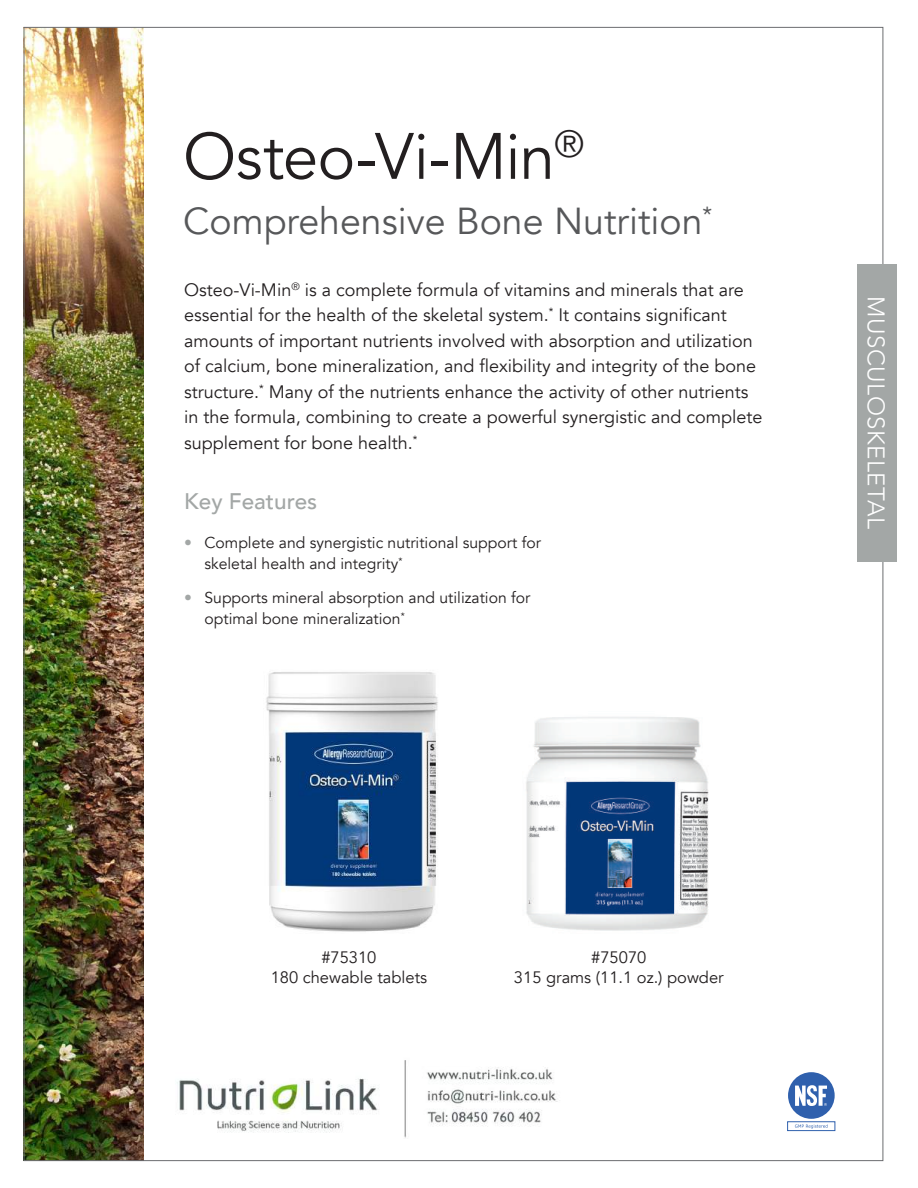
<style>
.page{position:relative;width:918px;height:1188px;background:#fff}
.page>*{position:absolute;margin:0;border:0;box-sizing:border-box;transform-origin:0 0}
.t1{font:64.8px "Avenir";letter-spacing:-.01em;color:#231f20}
.t2{font:37.5px "Avenir";color:#57585a}
.t3{font:300 24px "Avenir";letter-spacing:.02em;color:#fff}
.t4{font:500 22.5px "Avenir";color:#a3a7a6}
.t5{font:18px/25.5px "Avenir";color:#231f20}
.t6{font:16.5px/19.8px "Avenir";color:#231f20;text-align:center}
.t7{font:15.75px/21px "Avenir";color:#231f20}
.s1{color:#a3a7a6}
</style>
<div class="page">
<img style="left:266px;top:672px;width:172px;height:260px">
<img style="left:526px;top:717px;width:183px;height:214px">
<div style="left:788px;top:1072px;width:47px;height:47px;background:#2f60ad;border-radius:50%"></div>
<div style="left:787px;top:1121px;width:48px;height:10px;border:1px solid #3061ad"></div>
<svg style="left:795px;top:1085px;width:32px;height:21px"></svg>
<svg style="left:795px;top:1124px;width:33px;height:5px"></svg>
<img style="left:26px;top:29px;width:118px;height:1130px">
<div style="left:858px;top:264px;width:39px;height:298px;background:#a3a7a6"></div>
<img style="left:177px;top:1060px;width:381px;height:78px">
<h1 class="t1" style="left:183px;top:118px;width:402px">Osteo-Vi-Min<sup>®</sup></h1>
<h2 class="t2" style="left:183px;top:199px;width:531px">Comprehensive Bone Nutrition<sup>*</sup></h2>
<p class="t5" style="left:184px;top:277px;width:580px">Osteo-Vi-Min<sup>®</sup> is a complete formula of vitamins and minerals that are essential for the health of the skeletal system.<sup>*</sup> It contains significant amounts of important nutrients involved with absorption and utilization of calcium, bone mineralization, and flexibility and integrity of the bone structure.<sup>*</sup> Many of the nutrients enhance the activity of other nutrients in the formula, combining to create a powerful synergistic and complete supplement for bone health.<sup>*</sup></p>
<p class="t4" style="left:184px;top:481px;width:134px">Key Features</p>
<p class="t7" style="left:204px;top:532px;width:338px;text-indent:-20px"><span class="s1">•</span> Complete and synergistic nutritional support for skeletal health and integrity<sup>*</sup></p>
<p class="t7" style="left:204px;top:588px;width:327px;text-indent:-20px"><span class="s1">•</span> Supports mineral absorption and utilization for optimal bone mineralization<sup>*</sup></p>
<h3 class="t3" style="left:890px;top:296px;width:234px;rotate:90deg">MUSCULOSKELETAL</h3>
<p class="t6" style="left:271px;top:948px;width:158px">#75310<br>180 chewable tablets</p>
<p class="t6" style="left:514px;top:948px;width:211px">#75070<br>315 grams (11.1 oz.) powder</p>
</div>
